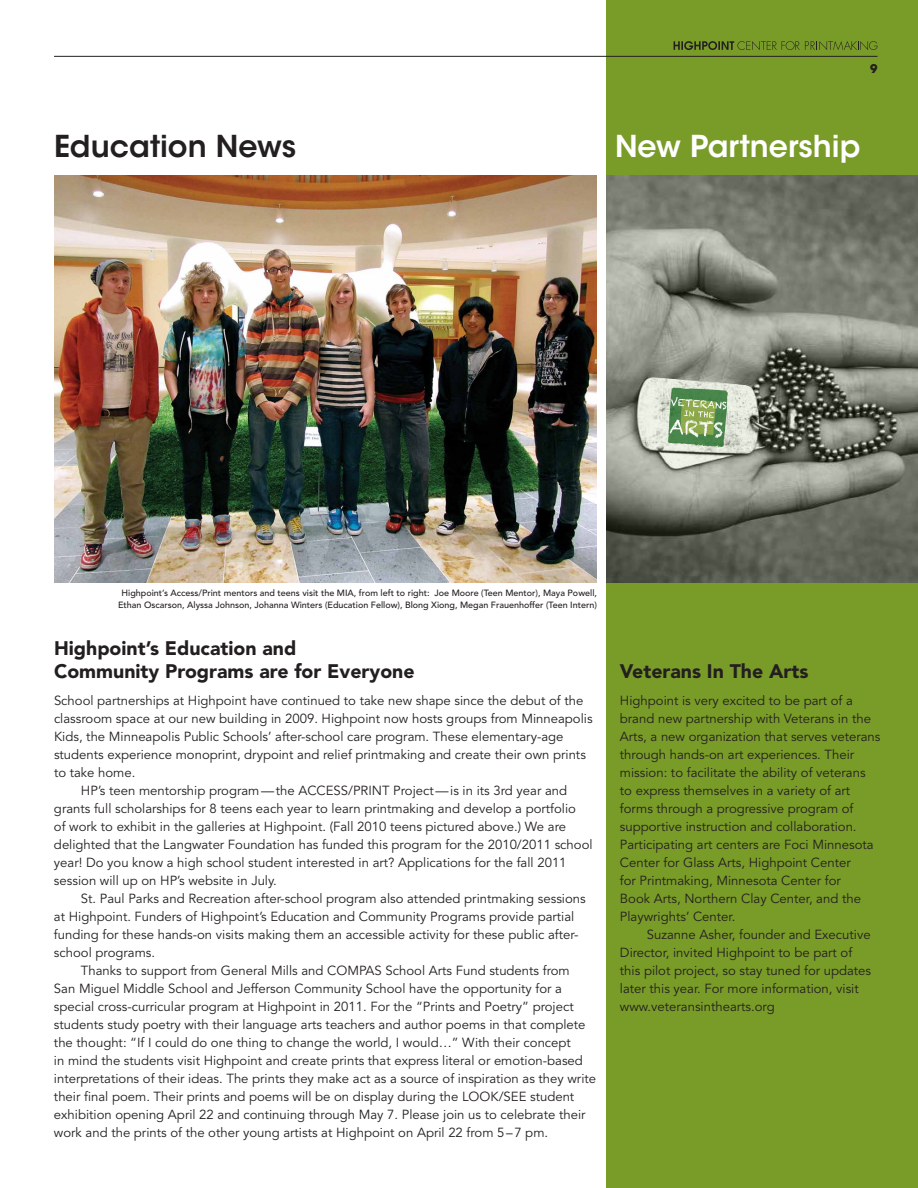
<style>
.page{position:relative;width:918px;height:1188px;background:#fff}
.page>*{position:absolute;margin:0;border:0;box-sizing:border-box;transform-origin:0 0}
.t1{font:600 30px "ITC Avant Garde Std";color:#fff}
.t2{font:600 30px "ITC Avant Garde Std";color:#231f20}
.t3{font:900 19.5px/22.5px "Avenir";color:#231f20}
.t4{font:13.2px/18px "Avenir";color:#231f20}
.t5{font:700 12px "ITC Avant Garde Std";color:#231f20}
.t6{font:500 9px/12px "Avenir";color:#231f20;text-align:center}
</style>
<div class="page">
<div style="left:606px;top:0;width:312px;height:1188px;background:#799b28"></div>
<hr style="left:54px;top:56px;width:824px;height:1px;background:#231f20">
<svg style="left:674px;top:41px;width:204px;height:9px"></svg>
<img style="left:54px;top:176px;width:543px;height:407px">
<img style="left:606px;top:176px;width:312px;height:407px">
<svg style="left:667px;top:387px;width:61px;height:60px;background:#84a974"></svg>
<p class="t5" style="left:870px;top:60px;width:9px">9</p>
<h1 class="t2" style="left:54px;top:128px;width:244px">Education News</h1>
<h1 class="t1" style="left:615px;top:128px;width:247px">New Partnership</h1>
<p class="t6" style="left:118px;top:587px;width:480px">Highpoint’s Access/Print mentors and teens visit the MIA, from left to right: Joe Moore (Teen Mentor), Maya Powell,<br>Ethan Oscarson, Alyssa Johnson, Johanna Winters (Education Fellow), Blong Xiong, Megan Frauenhoffer (Teen Intern)</p>
<h2 class="t3" style="left:54px;top:637px;width:362px">Highpoint’s Education and<br>Community Programs are for Everyone</h2>
<p class="t4" style="left:54px;top:692px;width:531px">School partnerships at Highpoint have continued to take new shape since the debut of the</p>
<p class="t4" style="left:54px;top:710px;width:540px">classroom space at our new building in 2009. Highpoint now hosts groups from Minneapolis</p>
<p class="t4" style="left:54px;top:728px;width:511px">Kids, the Minneapolis Public Schools’ after-school care program. These elementary-age</p>
<p class="t4" style="left:54px;top:746px;width:533px">students experience monoprint, drypoint and relief printmaking and create their own prints</p>
<p class="t4" style="left:54px;top:764px;width:83px">to take home.</p>
<p class="t4" style="left:81px;top:782px;width:488px">HP’s teen mentorship program—the ACCESS/PRINT Project—is in its 3rd year and</p>
<p class="t4" style="left:54px;top:800px;width:524px">grants full scholarships for 8 teens each year to learn printmaking and develop a portfolio</p>
<p class="t4" style="left:54px;top:818px;width:514px">of work to exhibit in the galleries at Highpoint. (Fall 2010 teens pictured above.) We are</p>
<p class="t4" style="left:54px;top:836px;width:540px">delighted that the Langwater Foundation has funded this program for the 2010/2011 school</p>
<p class="t4" style="left:54px;top:854px;width:514px">year! Do you know a high school student interested in art? Applications for the fall 2011</p>
<p class="t4" style="left:54px;top:872px;width:224px">session will up on HP’s website in July.</p>
<p class="t4" style="left:81px;top:890px;width:506px">St. Paul Parks and Recreation after-school program also attended printmaking sessions</p>
<p class="t4" style="left:54px;top:908px;width:522px">at Highpoint. Funders of Highpoint’s Education and Community Programs provide partial</p>
<p class="t4" style="left:54px;top:926px;width:526px">funding for these hands-on visits making them an accessible activity for these public after-</p>
<p class="t4" style="left:54px;top:944px;width:103px">school programs.</p>
<p class="t4" style="left:81px;top:962px;width:490px">Thanks to support from General Mills and COMPAS School Arts Fund students from</p>
<p class="t4" style="left:54px;top:980px;width:510px">San Miguel Middle School and Jefferson Community School have the opportunity for a</p>
<p class="t4" style="left:54px;top:998px;width:521px">special cross-curricular program at Highpoint in 2011. For the “Prints and Poetry” project</p>
<p class="t4" style="left:54px;top:1016px;width:533px">students study poetry with their language arts teachers and author poems in that complete</p>
<p class="t4" style="left:54px;top:1034px;width:518px">the thought: “If I could do one thing to change the world, I would…” With their concept</p>
<p class="t4" style="left:54px;top:1052px;width:530px">in mind the students visit Highpoint and create prints that express literal or emotion-based</p>
<p class="t4" style="left:54px;top:1070px;width:544px">interpretations of their ideas. The prints they make act as a source of inspiration as they write</p>
<p class="t4" style="left:54px;top:1088px;width:522px">their final poem. Their prints and poems will be on display during the LOOK/SEE student</p>
<p class="t4" style="left:54px;top:1106px;width:533px">exhibition opening April 22 and continuing through May 7. Please join us to celebrate their</p>
<p class="t4" style="left:54px;top:1124px;width:496px">work and the prints of the other young artists at Highpoint on April 22 from 5–7 pm.</p>
<h2 class="t3" style="left:620px;top:660px;width:190px">Veterans In The Arts</h2>
<p class="t4" style="left:620px;top:692px;width:262px">Highpoint is very excited to be part of a brand new partnership with Veterans in the Arts, a new organization that serves veterans through hands-on art experiences. Their mission: to facilitate the ability of veterans to express themselves in a variety of art forms through a progressive program of supportive instruction and collaboration.<br>Participating art centers are Foci Minnesota Center for Glass Arts, Highpoint Center<br>for Printmaking, Minnesota Center for<br>Book Arts, Northern Clay Center, and the Playwrights’ Center.</p>
<p class="t4" style="left:620px;top:926px;width:253px;text-indent:27px">Suzanne Asher, founder and Executive Director, invited Highpoint to be part of this pilot project, so stay tuned for updates later this year. For more information, visit www.veteransinthearts.org</p>
</div>
